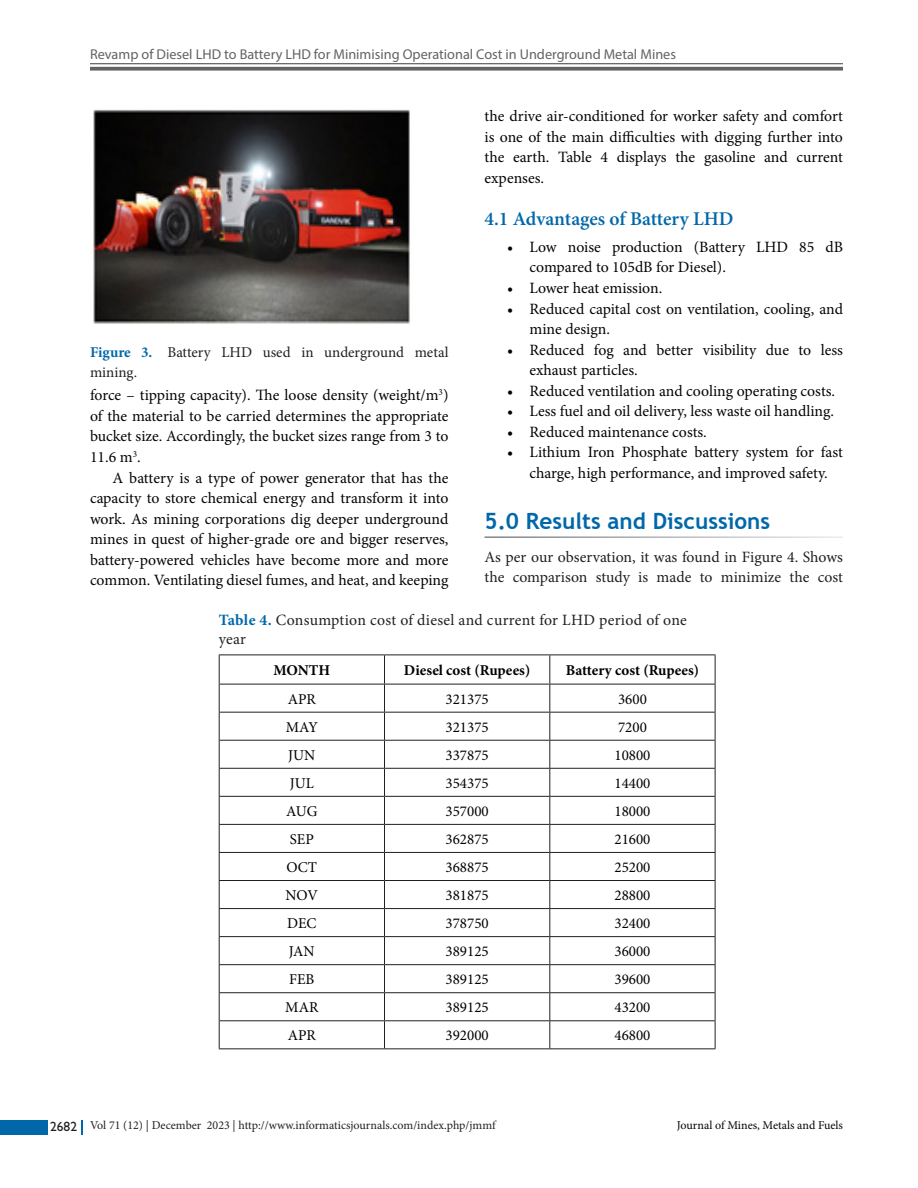
<style>
.page{position:relative;width:918px;height:1188px;background:#fff}
.page>*{position:absolute;margin:0;border:0;box-sizing:border-box;transform-origin:0 0}
.t1{font:700 22.5px "Trebuchet MS";color:#0068a9}
.t2{font:600 19.5px "Minion Pro";letter-spacing:-.005em;color:#0068a9}
.Text_Ind{font:15.75px/20.5px "Minion Pro";color:#040503}
.Text{font:15.75px/20.5px "Minion Pro";color:#040503;text-align:justify}
.Text-2{font:15.75px/20.5px "Minion Pro";color:#231f20}
.TabTitle{font:15.75px/18.8px "Minion Pro";letter-spacing:.02em;color:#231f20}
.TabBody{font:15px "Minion Pro";color:#000}
.Fig_cap{font:15px/19.5px "Minion Pro";color:#231f20}
.TabBody-2{font:700 15px "Minion Pro";color:#000}
.t3{font:14.25px "Myriad Pro";color:#636366}
.t4{font:12px "Minion Pro";color:#231f20}
.t5{font:12px "Minion Pro";letter-spacing:-.005em;color:#040503}
.s1{font-weight:700;color:#0068a9}
.s2{font-family:"Gill Sans";font-size:13.5px}
</style>
<div class="page">
<hr style="left:90px;top:63px;width:753px;height:1px;background:#636366">
<svg style="left:90px;top:67px;width:753px;height:4px;background:#737376"></svg>
<div style="left:0;top:1120px;width:47px;height:15px;background:#0068a9"></div>
<svg style="left:81px;top:1120px;width:1px;height:15px"></svg>
<img style="left:93px;top:110px;width:317px;height:214px">
<hr style="left:219px;top:655px;width:165px;height:1px;background:#231f20">
<hr style="left:384px;top:655px;width:166px;height:1px;background:#231f20">
<hr style="left:550px;top:655px;width:165px;height:1px;background:#231f20">
<hr style="left:219px;top:684px;width:165px;height:1px;background:#231f20">
<hr style="left:384px;top:684px;width:166px;height:1px;background:#231f20">
<hr style="left:550px;top:684px;width:165px;height:1px;background:#231f20">
<hr style="left:219px;top:712px;width:165px;height:1px;background:#231f20">
<hr style="left:384px;top:712px;width:166px;height:1px;background:#231f20">
<hr style="left:550px;top:712px;width:165px;height:1px;background:#231f20">
<hr style="left:219px;top:740px;width:165px;height:1px;background:#231f20">
<hr style="left:384px;top:740px;width:166px;height:1px;background:#231f20">
<hr style="left:550px;top:740px;width:165px;height:1px;background:#231f20">
<hr style="left:219px;top:768px;width:165px;height:1px;background:#231f20">
<hr style="left:384px;top:768px;width:166px;height:1px;background:#231f20">
<hr style="left:550px;top:768px;width:165px;height:1px;background:#231f20">
<hr style="left:219px;top:796px;width:165px;height:1px;background:#231f20">
<hr style="left:384px;top:796px;width:166px;height:1px;background:#231f20">
<hr style="left:550px;top:796px;width:165px;height:1px;background:#231f20">
<hr style="left:219px;top:824px;width:165px;height:1px;background:#231f20">
<hr style="left:384px;top:824px;width:166px;height:1px;background:#231f20">
<hr style="left:550px;top:824px;width:165px;height:1px;background:#231f20">
<hr style="left:219px;top:852px;width:165px;height:1px;background:#231f20">
<hr style="left:384px;top:852px;width:166px;height:1px;background:#231f20">
<hr style="left:550px;top:852px;width:165px;height:1px;background:#231f20">
<hr style="left:219px;top:880px;width:165px;height:1px;background:#231f20">
<hr style="left:384px;top:880px;width:166px;height:1px;background:#231f20">
<hr style="left:550px;top:880px;width:165px;height:1px;background:#231f20">
<hr style="left:219px;top:908px;width:165px;height:1px;background:#231f20">
<hr style="left:384px;top:908px;width:166px;height:1px;background:#231f20">
<hr style="left:550px;top:908px;width:165px;height:1px;background:#231f20">
<hr style="left:219px;top:936px;width:165px;height:1px;background:#231f20">
<hr style="left:384px;top:936px;width:166px;height:1px;background:#231f20">
<hr style="left:550px;top:936px;width:165px;height:1px;background:#231f20">
<hr style="left:219px;top:964px;width:165px;height:1px;background:#231f20">
<hr style="left:384px;top:964px;width:166px;height:1px;background:#231f20">
<hr style="left:550px;top:964px;width:165px;height:1px;background:#231f20">
<hr style="left:219px;top:992px;width:165px;height:1px;background:#231f20">
<hr style="left:384px;top:992px;width:166px;height:1px;background:#231f20">
<hr style="left:550px;top:992px;width:165px;height:1px;background:#231f20">
<hr style="left:219px;top:1020px;width:165px;height:1px;background:#231f20">
<svg style="left:219px;top:655px;width:1px;height:393px"></svg>
<hr style="left:384px;top:1020px;width:166px;height:1px;background:#231f20">
<svg style="left:384px;top:655px;width:1px;height:393px"></svg>
<hr style="left:550px;top:1020px;width:165px;height:1px;background:#231f20">
<svg style="left:549px;top:655px;width:1px;height:393px"></svg>
<svg style="left:715px;top:655px;width:1px;height:393px"></svg>
<hr style="left:219px;top:1048px;width:165px;height:1px;background:#231f20">
<hr style="left:384px;top:1048px;width:166px;height:1px;background:#231f20">
<hr style="left:550px;top:1048px;width:165px;height:1px;background:#231f20">
<p class="t3" style="left:90px;top:45px;width:588px">Revamp of Diesel LHD to Battery LHD for Minimising Operational Cost in Underground Metal Mines</p>
<p class="Fig_cap" style="left:90px;top:343px;width:360px"><span class="s1">Figure 3.</span> Battery LHD used in underground metal mining.</p>
<p class="Text" style="left:90px;top:385px;width:360px">force – tipping capacity). The loose density (weight/m<sup>3</sup>) of the material to be carried determines the appropriate bucket size. Accordingly, the bucket sizes range from 3 to 11.6 m<sup>3</sup>.</p>
<p class="Text_Ind" style="left:90px;top:467px;width:360px;text-align:justify;text-indent:22px">A battery is a type of power generator that has the capacity to store chemical energy and transform it into work. As mining corporations dig deeper underground mines in quest of higher-grade ore and bigger reserves, battery-powered vehicles have become more and more common. Ventilating diesel fumes, and heat, and keeping</p>
<p class="Text_Ind" style="left:484px;top:106px;width:360px;text-align:justify">the drive air-conditioned for worker safety and comfort is one of the main difficulties with digging further into the earth. Table 4 displays the gasoline and current expenses.</p>
<h2 class="t2" style="left:484px;top:206px;width:250px">4.1 Advantages of Battery LHD</h2>
<p class="Text_Ind" style="left:530px;top:237px;width:315px;text-indent:-22px">• Low noise production (Battery LHD 85 dB compared to 105dB for Diesel).</p>
<p class="Text_Ind" style="left:507px;top:278px;width:157px">• Lower heat emission.</p>
<p class="Text_Ind" style="left:530px;top:298px;width:315px;text-indent:-22px">• Reduced capital cost on ventilation, cooling, and mine design.</p>
<p class="Text_Ind" style="left:530px;top:339px;width:315px;text-indent:-22px">• Reduced fog and better visibility due to less exhaust particles.</p>
<p class="Text_Ind" style="left:507px;top:381px;width:330px">• Reduced ventilation and cooling operating costs.</p>
<p class="Text_Ind" style="left:507px;top:401px;width:329px">• Less fuel and oil delivery, less waste oil handling.</p>
<p class="Text_Ind" style="left:507px;top:422px;width:201px">• Reduced maintenance costs.</p>
<p class="Text_Ind" style="left:507px;top:442px;width:337px;text-align:center">• Lithium Iron Phosphate battery system for fast charge, high performance, and improved safety.</p>
<h1 class="t1" style="left:484px;top:507px;width:287px">5.0 Results and Discussions</h1>
<p class="Text-2" style="left:484px;top:546px;width:360px">As per our observation, it was found in Figure 4. Shows the comparison study is made to minimize the cost</p>
<p class="TabTitle" style="left:219px;top:611px;width:470px"><span class="s1">Table 4.</span> Consumption cost of diesel and current for LHD period of one year</p>
<p class="TabBody-2" style="left:273px;top:660px;width:58px">MONTH</p>
<p class="TabBody-2" style="left:404px;top:660px;width:128px">Diesel cost (Rupees)</p>
<p class="TabBody-2" style="left:566px;top:660px;width:135px">Battery cost (Rupees)</p>
<p class="TabBody" style="left:288px;top:689px;width:30px">APR</p>
<p class="TabBody" style="left:446px;top:689px;width:45px">321375</p>
<p class="TabBody" style="left:618px;top:689px;width:30px">3600</p>
<p class="TabBody" style="left:286px;top:717px;width:34px">MAY</p>
<p class="TabBody" style="left:446px;top:717px;width:45px">321375</p>
<p class="TabBody" style="left:618px;top:717px;width:30px">7200</p>
<p class="TabBody" style="left:288px;top:745px;width:29px">JUN</p>
<p class="TabBody" style="left:446px;top:745px;width:45px">337875</p>
<p class="TabBody" style="left:614px;top:745px;width:38px">10800</p>
<p class="TabBody" style="left:290px;top:773px;width:26px">JUL</p>
<p class="TabBody" style="left:446px;top:773px;width:45px">354375</p>
<p class="TabBody" style="left:614px;top:773px;width:38px">14400</p>
<p class="TabBody" style="left:286px;top:801px;width:33px">AUG</p>
<p class="TabBody" style="left:446px;top:801px;width:45px">357000</p>
<p class="TabBody" style="left:614px;top:801px;width:38px">18000</p>
<p class="TabBody" style="left:290px;top:829px;width:25px">SEP</p>
<p class="TabBody" style="left:446px;top:829px;width:45px">362875</p>
<p class="TabBody" style="left:614px;top:829px;width:38px">21600</p>
<p class="TabBody" style="left:286px;top:857px;width:32px">OCT</p>
<p class="TabBody" style="left:446px;top:857px;width:45px">368875</p>
<p class="TabBody" style="left:614px;top:857px;width:38px">25200</p>
<p class="TabBody" style="left:286px;top:885px;width:34px">NOV</p>
<p class="TabBody" style="left:446px;top:885px;width:45px">381875</p>
<p class="TabBody" style="left:614px;top:885px;width:38px">28800</p>
<p class="TabBody" style="left:287px;top:913px;width:31px">DEC</p>
<p class="TabBody" style="left:446px;top:913px;width:45px">378750</p>
<p class="TabBody" style="left:614px;top:913px;width:38px">32400</p>
<p class="TabBody" style="left:289px;top:941px;width:27px">JAN</p>
<p class="TabBody" style="left:446px;top:941px;width:45px">389125</p>
<p class="TabBody" style="left:614px;top:941px;width:38px">36000</p>
<p class="TabBody" style="left:289px;top:969px;width:27px">FEB</p>
<p class="TabBody" style="left:446px;top:969px;width:45px">389125</p>
<p class="TabBody" style="left:614px;top:969px;width:38px">39600</p>
<p class="TabBody" style="left:285px;top:997px;width:35px">MAR</p>
<p class="TabBody" style="left:446px;top:997px;width:45px">389125</p>
<p class="TabBody" style="left:614px;top:997px;width:38px">43200</p>
<p class="TabBody" style="left:288px;top:1025px;width:30px">APR</p>
<p class="TabBody" style="left:446px;top:1025px;width:45px">392000</p>
<p class="TabBody" style="left:614px;top:1025px;width:38px">46800</p>
<p class="t4" style="left:50px;top:1117px;width:447px"><span class="s2">2682</span> Vol 71 (12) | December 2023 | http://www.informaticsjournals.com/index.php/jmmf</p>
<p class="t5" style="left:677px;top:1117px;width:168px">Journal of Mines, Metals and Fuels</p>
</div>
